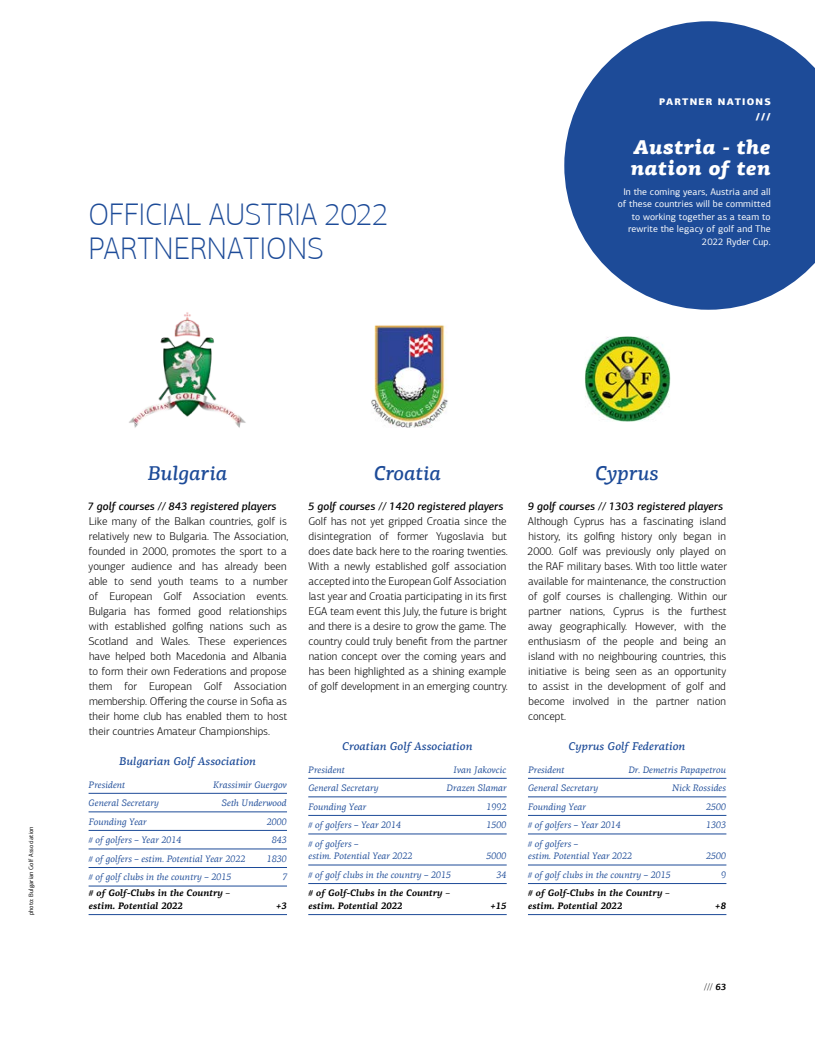
<style>
.page{position:relative;width:815px;height:1063px;background:#fff}
.page>*{position:absolute;margin:0;border:0;box-sizing:border-box;transform-origin:0 0}
.t1{font:100 31.25px/33.8px "PF Agora Sans Pro";letter-spacing:-.01em;color:#1d4b98}
.t2{font:italic 900 20px/21.9px "PF Agora Slab Pro";letter-spacing:.01em;color:#fff}
.t3{font:italic 500 20px "PF Agora Slab Pro";color:#1d4b98}
.t4{font:300 11.25px/15px "PF Agora Sans Pro";color:#000}
.t5{font:italic 500 11.25px "PF Agora Serif Pro";color:#1d4b98}
.t6{font:9.62px/12.5px "PF Agora Sans Pro";letter-spacing:.01em;color:#fff;text-align:right}
.t7{font:900 9.62px/15px "PF Agora Sans Pro";letter-spacing:.125em;color:#fff;text-align:right}
.t8{font:italic 9.38px/12.5px "PF Agora Serif Pro";color:#1d4b98}
.t9{font:italic 700 9.38px/12.5px "PF Agora Serif Pro";color:#000}
.t10{font:9.38px "PF Agora Serif Pro";color:#000}
.t11{font:6.25px "PF Agora Sans Pro";color:#000}
.s1{font-style:inherit}
.s2{font-weight:500;font-style:italic}
.s3{font-family:"PF Agora Slab Pro";font-weight:700;font-style:italic}
</style>
<div class="page">
<hr style="left:89px;top:793px;width:198px;height:1px;background:#1d4b98">
<hr style="left:89px;top:812px;width:198px;height:1px;background:#1d4b98">
<hr style="left:89px;top:830px;width:198px;height:1px;background:#1d4b98">
<hr style="left:89px;top:849px;width:198px;height:1px;background:#1d4b98">
<hr style="left:89px;top:867px;width:198px;height:1px;background:#1d4b98">
<hr style="left:89px;top:886px;width:198px;height:1px;background:#1d4b98">
<hr style="left:89px;top:914px;width:198px;height:1px;background:#1d4b98">
<hr style="left:308px;top:778px;width:199px;height:1px;background:#1d4b98">
<hr style="left:308px;top:797px;width:199px;height:1px;background:#1d4b98">
<hr style="left:308px;top:815px;width:199px;height:1px;background:#1d4b98">
<hr style="left:308px;top:834px;width:199px;height:1px;background:#1d4b98">
<hr style="left:308px;top:865px;width:199px;height:1px;background:#1d4b98">
<hr style="left:308px;top:883px;width:199px;height:1px;background:#1d4b98">
<hr style="left:308px;top:914px;width:199px;height:1px;background:#1d4b98">
<img style="left:129px;top:312px;width:117px;height:116px">
<img style="left:371px;top:325px;width:77px;height:103px">
<img style="left:585px;top:336px;width:86px;height:86px">
<hr style="left:528px;top:778px;width:198px;height:1px;background:#1d4b98">
<hr style="left:528px;top:797px;width:198px;height:1px;background:#1d4b98">
<hr style="left:528px;top:815px;width:198px;height:1px;background:#1d4b98">
<hr style="left:528px;top:834px;width:198px;height:1px;background:#1d4b98">
<hr style="left:528px;top:865px;width:198px;height:1px;background:#1d4b98">
<hr style="left:528px;top:883px;width:198px;height:1px;background:#1d4b98">
<hr style="left:528px;top:914px;width:198px;height:1px;background:#1d4b98">
<svg style="left:564px;top:21px;width:251px;height:289px;fill:#1d4b98"></svg>
<p class="t1" style="left:89px;top:198px;width:301px">OFFICIAL AUSTRIA 2022<br>PARTNERNATIONS</p>
<p class="t7" style="left:659px;top:94px;width:113px">PARTNER NATIONS <span class="s1">///</span></p>
<p class="t2" style="left:630px;top:136px;width:142px">Austria - the nation of ten</p>
<p class="t6" style="left:618px;top:185px;width:154px">In the coming years, Austria and all of these countries will be committed to working together as a team to rewrite the legacy of golf and The<br>2022 Ryder Cup.</p>
<p class="t11" style="left:27px;top:915px;width:90px;rotate:-90deg">photo: Bulgarian Golf Association</p>
<p class="t3" style="left:148px;top:461px;width:81px">Bulgaria</p>
<p class="t4" style="left:88px;top:499px;width:202px"><span class="s2">7 golf courses // 843 registered players </span>Like many of the Balkan countries, golf is relatively new to Bulgaria. The Association, founded in 2000, promotes the sport to a younger audience and has already been able to send youth teams to a number of European Golf Association events.<br>Bulgaria has formed good relationships with established golfing nations such as Scotland and Wales. These experiences have helped both Macedonia and Albania to form their own Federations and propose them for European Golf Association membership. Offering the course in Sofia as their home club has enabled them to host their countries Amateur Championships.</p>
<p class="t5" style="left:119px;top:754px;width:138px">Bulgarian Golf Association</p>
<p class="t8" style="left:88px;top:778px;width:38px">President</p>
<p class="t8" style="left:213px;top:778px;width:75px">Krassimir Guergov</p>
<p class="t8" style="left:88px;top:797px;width:72px">General Secretary</p>
<p class="t8" style="left:222px;top:797px;width:66px">Seth Underwood</p>
<p class="t8" style="left:88px;top:815px;width:60px">Founding Year</p>
<p class="t8" style="left:266px;top:815px;width:21px">2000</p>
<p class="t8" style="left:88px;top:834px;width:94px"># of golfers – Year 2014</p>
<p class="t8" style="left:271px;top:834px;width:16px">843</p>
<p class="t8" style="left:88px;top:852px;width:158px"># of golfers – estim. Potential Year 2022</p>
<p class="t8" style="left:266px;top:852px;width:21px">1830</p>
<p class="t8" style="left:88px;top:871px;width:144px"># of golf clubs in the country – 2015</p>
<p class="t8" style="left:282px;top:871px;width:6px">7</p>
<p class="t9" style="left:88px;top:887px;width:144px"># of Golf-Clubs in the Country – estim. Potential 2022</p>
<p class="t9" style="left:276px;top:899px;width:12px">+3</p>
<p class="t3" style="left:374px;top:461px;width:68px">Croatia</p>
<p class="t4" style="left:308px;top:499px;width:201px"><span class="s2">5 golf courses // 1420 registered players </span>Golf has not yet gripped Croatia since the disintegration of former Yugoslavia but does date back here to the roaring twenties.<br>With a newly established golf association accepted into the European Golf Association last year and Croatia participating in its first EGA team event this July, the future is bright and there is a desire to grow the game. The country could truly benefit from the partner nation concept over the coming years and has been highlighted as a shining example of golf development in an emerging country.</p>
<p class="t5" style="left:342px;top:739px;width:132px">Croatian Golf Association</p>
<p class="t8" style="left:308px;top:763px;width:38px">President</p>
<p class="t8" style="left:453px;top:763px;width:54px">Ivan Jakovcic</p>
<p class="t8" style="left:308px;top:782px;width:72px">General Secretary</p>
<p class="t8" style="left:446px;top:782px;width:62px">Drazen Slamar</p>
<p class="t8" style="left:308px;top:800px;width:60px">Founding Year</p>
<p class="t8" style="left:486px;top:800px;width:21px">1992</p>
<p class="t8" style="left:308px;top:819px;width:94px"># of golfers – Year 2014</p>
<p class="t8" style="left:486px;top:819px;width:21px">1500</p>
<p class="t8" style="left:308px;top:837px;width:106px"># of golfers –<br>estim. Potential Year 2022</p>
<p class="t8" style="left:486px;top:850px;width:21px">5000</p>
<p class="t3" style="left:595px;top:461px;width:65px">Cyprus</p>
<p class="t4" style="left:528px;top:499px;width:201px"><span class="s2">9 golf courses // 1303 registered players </span>Although Cyprus has a fascinating island history, its golfing history only began in 2000. Golf was previously only played on the RAF military bases. With too little water available for maintenance, the construction of golf courses is challenging. Within our partner nations, Cyprus is the furthest away geographically. However, with the enthusiasm of the people and being an island with no neighbouring countries, this initiative is being seen as an opportunity to assist in the development of golf and become involved in the partner nation concept.</p>
<p class="t5" style="left:568px;top:739px;width:118px">Cyprus Golf Federation</p>
<p class="t8" style="left:528px;top:763px;width:38px">President</p>
<p class="t8" style="left:628px;top:763px;width:99px">Dr. Demetris Papapetrou</p>
<p class="t8" style="left:528px;top:782px;width:72px">General Secretary</p>
<p class="t8" style="left:672px;top:782px;width:55px">Nick Rossides</p>
<p class="t8" style="left:528px;top:800px;width:60px">Founding Year</p>
<p class="t8" style="left:706px;top:800px;width:21px">2500</p>
<p class="t8" style="left:528px;top:819px;width:94px"># of golfers – Year 2014</p>
<p class="t8" style="left:706px;top:819px;width:21px">1303</p>
<p class="t8" style="left:528px;top:837px;width:106px"># of golfers –<br>estim. Potential Year 2022</p>
<p class="t8" style="left:706px;top:850px;width:21px">2500</p>
<p class="t8" style="left:308px;top:868px;width:144px"># of golf clubs in the country – 2015</p>
<p class="t8" style="left:496px;top:868px;width:11px">34</p>
<p class="t9" style="left:308px;top:887px;width:144px"># of Golf-Clubs in the Country – estim. Potential 2022</p>
<p class="t9" style="left:490px;top:899px;width:18px">+15</p>
<p class="t8" style="left:528px;top:868px;width:144px"># of golf clubs in the country – 2015</p>
<p class="t8" style="left:721px;top:868px;width:6px">9</p>
<p class="t9" style="left:527px;top:887px;width:144px"># of Golf-Clubs in the Country – estim. Potential 2022</p>
<p class="t9" style="left:715px;top:899px;width:12px">+8</p>
<p class="t10" style="left:704px;top:981px;width:24px">/// <span class="s3">63</span></p>
</div>
